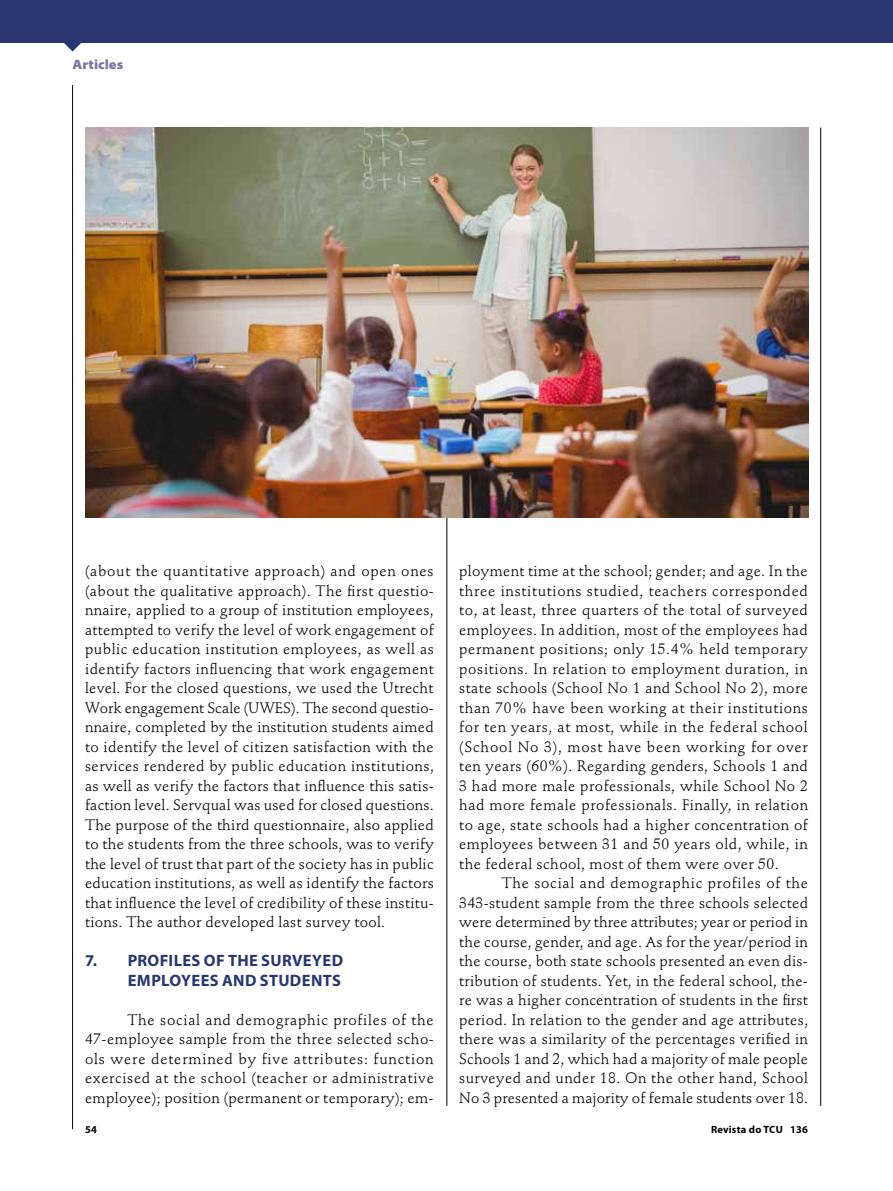
<style>
.page{position:relative;width:893px;height:1191px;background:#fff}
.page>*{position:absolute;margin:0;border:0;box-sizing:border-box;transform-origin:0 0}
.t1{font:700 16.5px/19.5px "Myriad Pro";letter-spacing:.02em;color:#293771;text-align:right}
.t2{font:15px/19.5px "Stempel Schneidler Std";letter-spacing:.025em;color:#000;text-align:justify}
.t3{font:900 semi-expanded 13.5px "Myriad Pro";color:#7b77a2}
.t4{font:700 10.5px "Myriad Pro";letter-spacing:.02em;color:#000}
</style>
<div class="page">
<svg style="left:64px;top:43px;width:17px;height:9px"></svg>
<div style="left:0;top:0;width:893px;height:43px;background:#293771"></div>
<hr style="left:72px;top:85px;width:1px;height:1044px;background:#000">
<hr style="left:446px;top:128px;width:1px;height:978px;background:#000">
<hr style="left:820px;top:128px;width:1px;height:978px;background:#000">
<img style="left:86px;top:128px;width:723px;height:390px">
<p class="t3" style="left:73px;top:57px;width:52px">Articles</p>
<p class="t2" style="left:85px;top:561px;width:350px">(about the quantitative approach) and open ones (about the qualitative approach). The first questio&shy;nnaire, applied to a group of institution employees, attempted to verify the level of work engagement of public education institution employees, as well as identify factors influencing that work engagement level. For the closed questions, we used the Utrecht Work engagement Scale (UWES). The second questio&shy;nnaire, completed by the institution students aimed to identify the level of citizen satisfaction with the services rendered by public education institutions, as well as verify the factors that influence this satis&shy;faction level. Servqual was used for closed questions.<br>The purpose of the third questionnaire, also applied to the students from the three schools, was to verify the level of trust that part of the society has in public education institutions, as well as identify the factors that influence the level of credibility of these institu&shy;tions. The author developed last survey tool.</p>
<p class="t1" style="left:85px;top:951px;width:259px">7. PROFILES OF THE SURVEYED<br>EMPLOYEES AND STUDENTS</p>
<p class="t2" style="left:85px;top:1010px;width:350px;text-indent:43px">The social and demographic profiles of the 47-employee sample from the three selected scho&shy;ols were determined by five attributes: function exercised at the school (teacher or administrative employee); position (permanent or temporary); em-</p>
<p class="t2" style="left:459px;top:561px;width:350px">ployment time at the school; gender; and age. In the three institutions studied, teachers corresponded to, at least, three quarters of the total of surveyed employees. In addition, most of the employees had permanent positions; only 15.4% held temporary positions. In relation to employment duration, in state schools (School No 1 and School No 2), more than 70% have been working at their institutions for ten years, at most, while in the federal school (School No 3), most have been working for over ten years (60%). Regarding genders, Schools 1 and 3 had more male professionals, while School No 2 had more female professionals. Finally, in relation to age, state schools had a higher concentration of employees between 31 and 50 years old, while, in the federal school, most of them were over 50.</p>
<p class="t2" style="left:459px;top:873px;width:350px;text-indent:43px">The social and demographic profiles of the 343-student sample from the three schools selected were determined by three attributes; year or period in the course, gender, and age. As for the year/period in the course, both state schools presented an even dis&shy;tribution of students. Yet, in the federal school, the&shy;re was a higher concentration of students in the first period. In relation to the gender and age attributes, there was a similarity of the percentages verified in Schools 1 and 2, which had a majority of male people surveyed and under 18. On the other hand, School No 3 presented a majority of female students over 18.</p>
<p class="t4" style="left:85px;top:1123px;width:13px">54</p>
<p class="t4" style="left:711px;top:1123px;width:98px">Revista do TCU 136</p>
</div>
